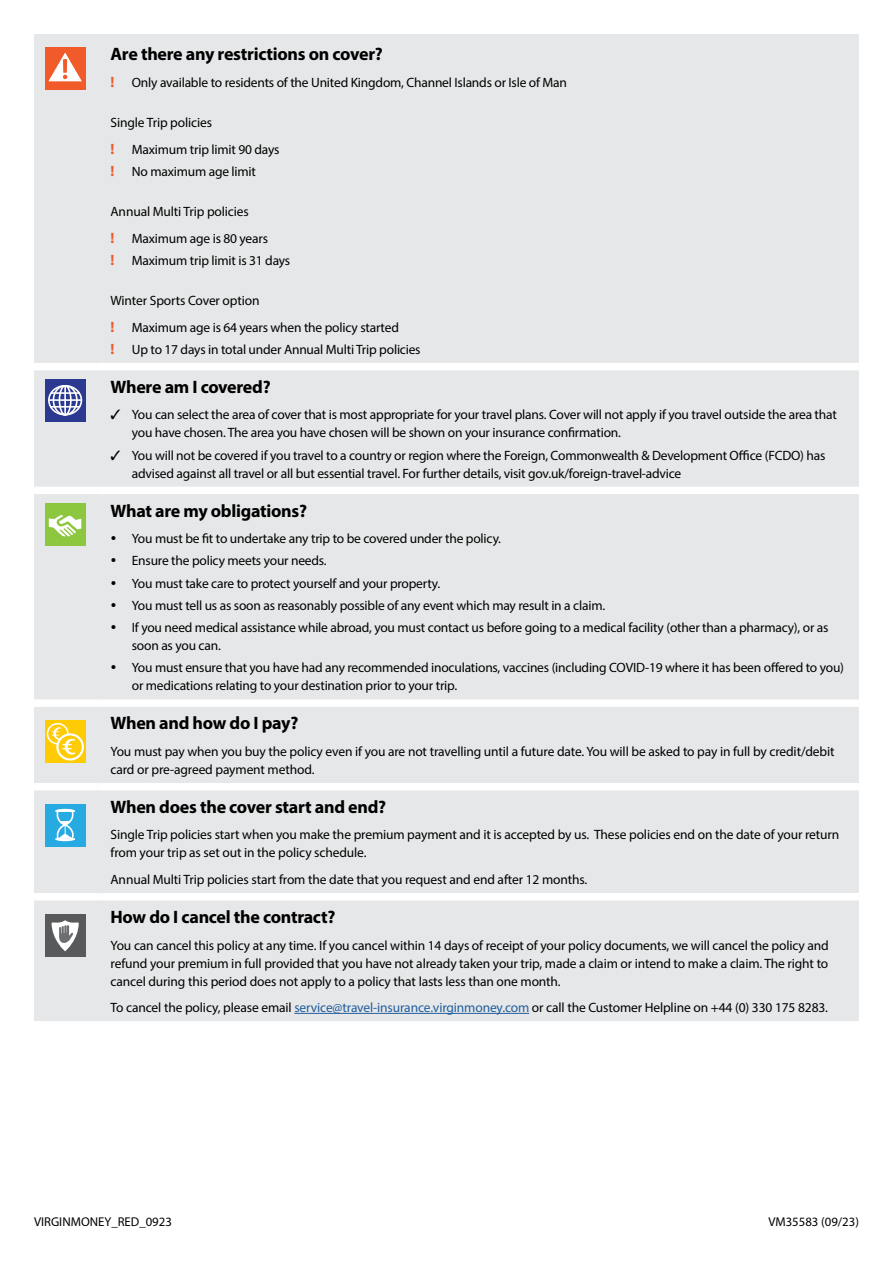
<style>
.page{position:relative;width:893px;height:1263px;background:#fff}
.page>*{position:absolute;margin:0;border:0;box-sizing:border-box;transform-origin:0 0}
.t1{font:700 18px "Myriad Pro";letter-spacing:-.015em;color:#000}
.t2{font:13.5px/18px "Myriad Pro";letter-spacing:-.015em;color:#000}
.t3{font:12.75px "Myriad Pro";color:#000}
.s1{font-weight:700;font-size:15px;color:#f1592a}
.s2{color:#215e9e}
</style>
<div class="page">
<div style="left:34px;top:34px;width:825px;height:987px;background:#e6e7e8"></div>
<div style="left:34px;top:363px;width:64px;height:7px;background:#fff"></div>
<div style="left:98px;top:363px;width:761px;height:7px;background:#fff"></div>
<div style="left:34px;top:487px;width:64px;height:7px;background:#fff"></div>
<div style="left:98px;top:487px;width:761px;height:7px;background:#fff"></div>
<div style="left:34px;top:699px;width:64px;height:8px;background:#fff"></div>
<div style="left:98px;top:699px;width:761px;height:8px;background:#fff"></div>
<div style="left:34px;top:783px;width:64px;height:7px;background:#fff"></div>
<div style="left:98px;top:783px;width:761px;height:7px;background:#fff"></div>
<div style="left:34px;top:893px;width:64px;height:7px;background:#fff"></div>
<div style="left:98px;top:893px;width:761px;height:7px;background:#fff"></div>
<div style="left:45px;top:47px;width:41px;height:42px;background:#f15a29"></div>
<svg style="left:48px;top:53px;width:34px;height:28px"></svg>
<svg style="left:45px;top:379px;width:41px;height:43px"></svg>
<div style="left:48px;top:385px;width:34px;height:30px;border:2px solid #fff;border-radius:50%"></div>
<div style="left:53px;top:385px;width:25px;height:30px;border:2px solid #fff;border-radius:50%"></div>
<div style="left:59px;top:385px;width:13px;height:30px;border:2px solid #fff;border-radius:50%"></div>
<hr style="left:64px;top:386px;width:2px;height:29px;background:#fff">
<hr style="left:51px;top:392px;width:29px;height:2px;background:#fff">
<hr style="left:51px;top:406px;width:29px;height:2px;background:#fff">
<hr style="left:49px;top:399px;width:32px;height:2px;background:#fff">
<div style="left:45px;top:503px;width:41px;height:43px;background:#8dc63f"></div>
<svg style="left:49px;top:515px;width:33px;height:22px"></svg>
<svg style="left:45px;top:720px;width:41px;height:43px"></svg>
<div style="left:47px;top:723px;width:22px;height:21px;border:2px solid #fff;border-radius:50%"></div>
<svg style="left:57px;top:734px;width:26px;height:25px"></svg>
<div style="left:56px;top:733px;width:28px;height:27px;border:2px solid #fff;border-radius:50%"></div>
<svg style="left:51px;top:726px;width:25px;height:30px"></svg>
<div style="left:45px;top:804px;width:41px;height:42px;background:#27aae1"></div>
<svg style="left:55px;top:809px;width:20px;height:32px"></svg>
<div style="left:45px;top:914px;width:41px;height:42px;background:#58595b"></div>
<svg style="left:52px;top:920px;width:27px;height:31px"></svg>
<hr style="left:294px;top:1013px;width:235px;height:1px;background:#215e9e">
<svg style="left:112px;top:536px;width:4px;height:4px"></svg>
<svg style="left:112px;top:558px;width:4px;height:4px"></svg>
<svg style="left:112px;top:581px;width:4px;height:4px"></svg>
<svg style="left:112px;top:603px;width:4px;height:4px"></svg>
<svg style="left:112px;top:625px;width:4px;height:4px"></svg>
<svg style="left:112px;top:665px;width:4px;height:4px"></svg>
<h1 class="t1" style="left:111px;top:42px;width:274px">Are there any restrictions on cover?</h1>
<p class="t2" style="left:111px;top:73px;width:458px"><span class="s1">!</span> Only available to residents of the United Kingdom, Channel Islands or Isle of Man</p>
<p class="t2" style="left:111px;top:109px;width:170px;line-height:26.5px">Single Trip policies<br><span class="s1">!</span> Maximum trip limit 90 days</p>
<p class="t2" style="left:111px;top:162px;width:147px"><span class="s1">!</span> No maximum age limit</p>
<p class="t2" style="left:111px;top:198px;width:159px;line-height:26.5px">Annual Multi Trip policies<br><span class="s1">!</span> Maximum age is 80 years</p>
<p class="t2" style="left:111px;top:251px;width:181px"><span class="s1">!</span> Maximum trip limit is 31 days</p>
<p class="t2" style="left:111px;top:287px;width:290px;line-height:26.5px">Winter Sports Cover option<br><span class="s1">!</span> Maximum age is 64 years when the policy started</p>
<p class="t2" style="left:111px;top:340px;width:312px"><span class="s1">!</span> Up to 17 days in total under Annual Multi Trip policies</p>
<h1 class="t1" style="left:111px;top:375px;width:162px">Where am I covered?</h1>
<p class="t2" style="left:132px;top:406px;width:707px;text-indent:-21px">✓ You can select the area of cover that is most appropriate for your travel plans. Cover will not apply if you travel outside the area that you have chosen. The area you have chosen will be shown on your insurance confirmation.</p>
<p class="t2" style="left:132px;top:446px;width:695px;text-indent:-21px">✓ You will not be covered if you travel to a country or region where the Foreign, Commonwealth &amp; Development Office (FCDO) has advised against all travel or all but essential travel. For further details, visit gov.uk/foreign-travel-advice</p>
<h1 class="t1" style="left:111px;top:499px;width:198px">What are my obligations?</h1>
<p class="t2" style="left:132px;top:527px;width:698px;line-height:22.2px">You must be fit to undertake any trip to be covered under the policy.<br>Ensure the policy meets your needs.<br>You must take care to protect yourself and your property.<br>You must tell us as soon as reasonably possible of any event which may result in a claim.<br>If you need medical assistance while abroad, you must contact us before going to a medical facility (other than a pharmacy), or as</p>
<p class="t2" style="left:132px;top:634px;width:714px;line-height:22.2px">soon as you can.<br>You must ensure that you have had any recommended inoculations, vaccines (including COVID-19 where it has been offered to you)</p>
<p class="t2" style="left:132px;top:677px;width:327px">or medications relating to your destination prior to your trip.</p>
<h1 class="t1" style="left:111px;top:712px;width:189px">When and how do I pay?</h1>
<p class="t2" style="left:111px;top:742px;width:726px">You must pay when you buy the policy even if you are not travelling until a future date. You will be asked to pay in full by credit/debit card or pre-agreed payment method.</p>
<h1 class="t1" style="left:111px;top:795px;width:277px">When does the cover start and end?</h1>
<p class="t2" style="left:111px;top:826px;width:730px">Single Trip policies start when you make the premium payment and it is accepted by us. These policies end on the date of your return from your trip as set out in the policy schedule.</p>
<p class="t2" style="left:111px;top:870px;width:478px">Annual Multi Trip policies start from the date that you request and end after 12 months.</p>
<h1 class="t1" style="left:111px;top:905px;width:226px">How do I cancel the contract?</h1>
<p class="t2" style="left:111px;top:936px;width:720px;text-align:justify">You can cancel this policy at any time. If you cancel within 14 days of receipt of your policy documents, we will cancel the policy and refund your premium in full provided that you have not already taken your trip, made a claim or intend to make a claim. The right to cancel during this period does not apply to a policy that lasts less than one month.</p>
<p class="t2" style="left:111px;top:998px;width:719px">To cancel the policy, please email <span class="s2">service@travel-insurance.virginmoney.com</span> or call the Customer Helpline on +44 (0) 330 175 8283.</p>
<p class="t3" style="left:34px;top:1213px;width:139px">VIRGINMONEY_RED_0923</p>
<p class="t3" style="left:768px;top:1213px;width:92px">VM35583 (09/23)</p>
</div>
